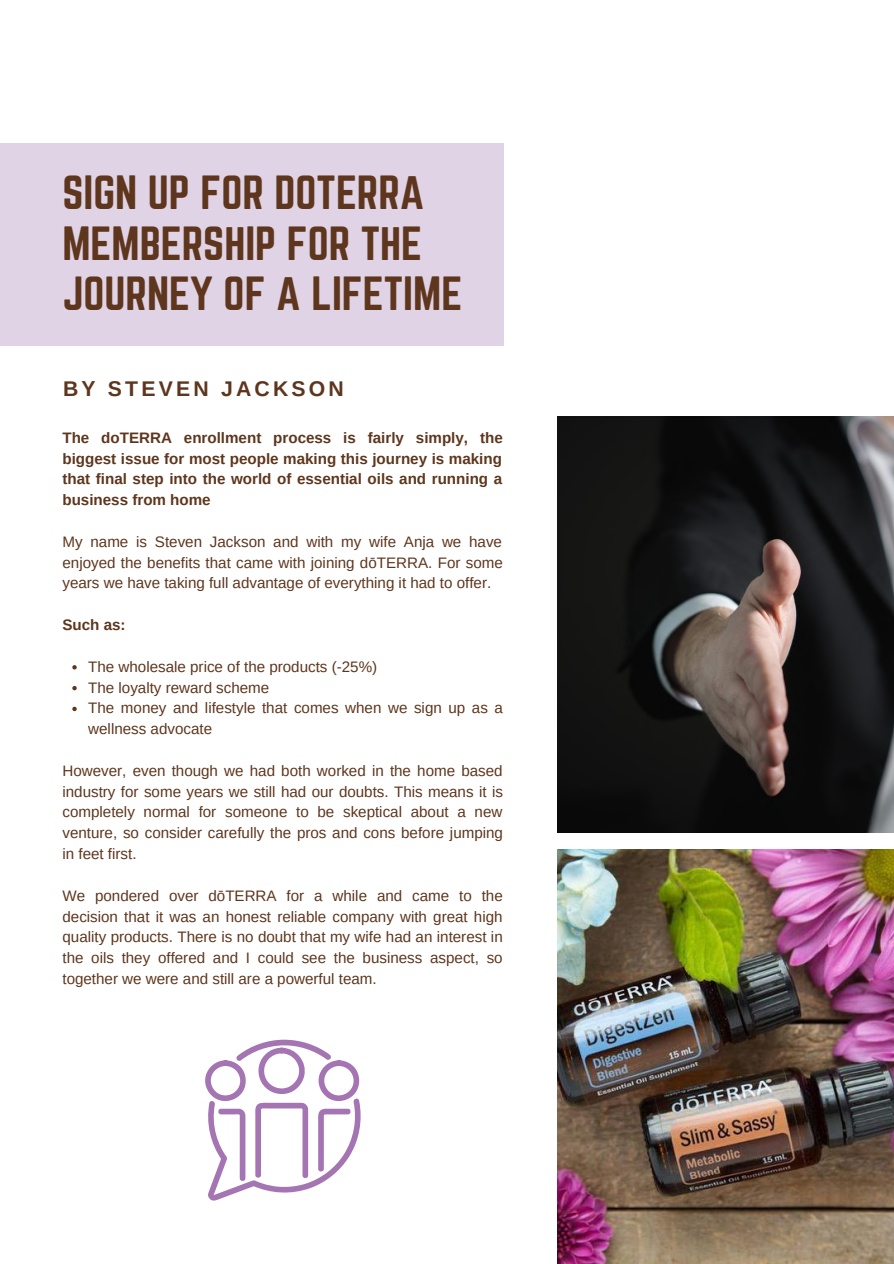
<style>
.page{position:relative;width:894px;height:1264px;background:#fff}
.page>*{position:absolute;margin:0;border:0;box-sizing:border-box;transform-origin:0 0}
.t1{font:42px/50.4px "Norwester";color:#5e361d}
.t2{font:700 21.15px "Arimo";letter-spacing:.15em;color:#5e361d}
.t3{font:15.15px/20.9px "Arimo";color:#5e361d;text-align:justify}
.t4{font:700 15.15px/20.9px "Arimo";color:#5e361d;text-align:justify}
</style>
<div class="page">
<img style="left:557px;top:416px;width:336px;height:416px">
<img style="left:557px;top:849px;width:336px;height:414px">
<div style="left:0;top:143px;width:503px;height:203px;background:#e0d3e5"></div>
<svg style="left:72px;top:665px;width:5px;height:4px"></svg>
<svg style="left:72px;top:686px;width:5px;height:4px"></svg>
<svg style="left:72px;top:706px;width:5px;height:5px"></svg>
<svg style="left:205px;top:1039px;width:155px;height:161px"></svg>
<h1 class="t1" style="left:62px;top:169px;width:401px">SIGN UP FOR DOTERRA<br>MEMBERSHIP FOR THE<br>JOURNEY OF A LIFETIME</h1>
<h2 class="t2" style="left:63px;top:376px;width:282px">BY STEVEN JACKSON</h2>
<p class="t4" style="left:62px;top:427px;width:441px">The doTERRA enrollment process is fairly simply, the biggest issue for most people making this journey is making that final step into the world of essential oils and running a business from home</p>
<p class="t3" style="left:62px;top:531px;width:442px">My name is Steven Jackson and with my wife Anja we have enjoyed the benefits that came with joining dōTERRA. For some years we have taking full advantage of everything it had to offer.</p>
<p class="t4" style="left:62px;top:614px;width:65px">Such as:</p>
<p class="t3" style="left:88px;top:656px;width:416px;text-align:left">The wholesale price of the products (-25%)<br>The loyalty reward scheme<br>The money and lifestyle that comes when we sign up as a wellness advocate</p>
<p class="t3" style="left:62px;top:760px;width:442px">However, even though we had both worked in the home based industry for some years we still had our doubts. This means it is completely normal for someone to be skeptical about a new venture, so consider carefully the pros and cons before jumping in feet first.</p>
<p class="t3" style="left:62px;top:885px;width:441px">We pondered over dōTERRA for a while and came to the decision that it was an honest reliable company with great high quality products. There is no doubt that my wife had an interest in the oils they offered and I could see the business aspect, so together we were and still are a powerful team.</p>
</div>
